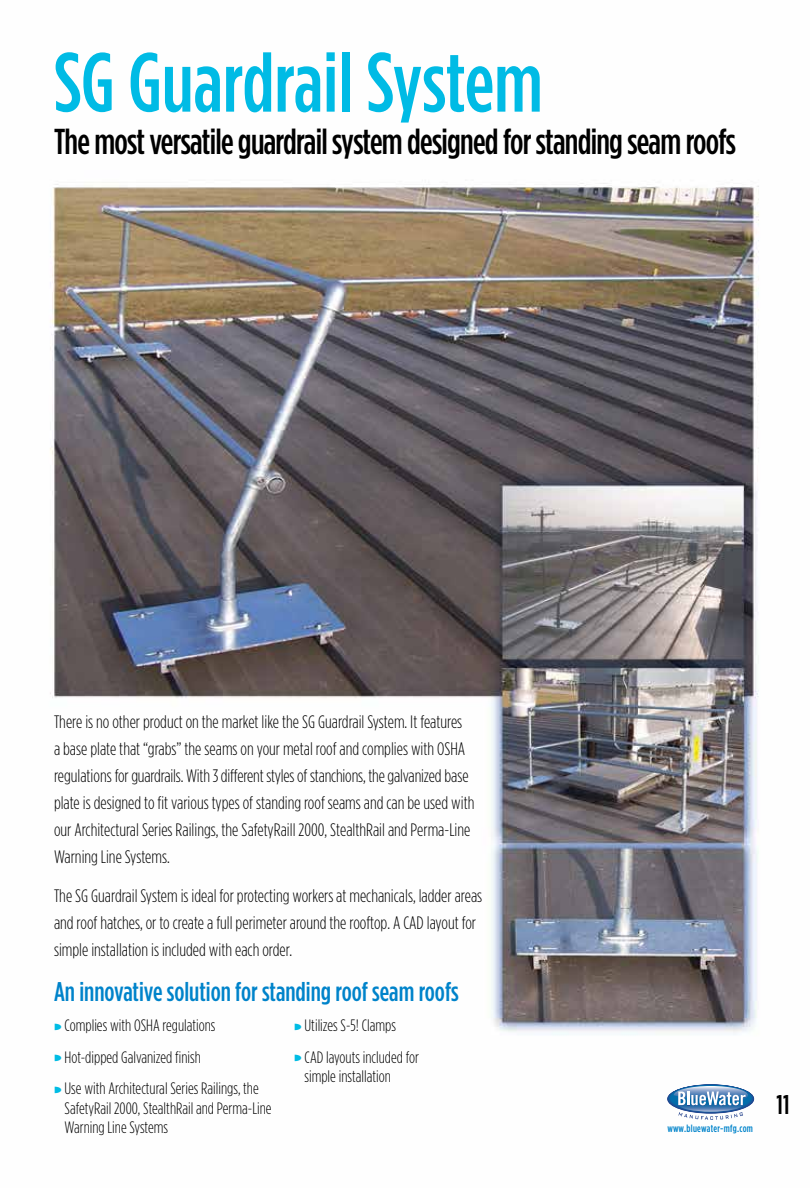
<style>
.page{position:relative;width:810px;height:1188px;background:#fff}
.page>*{position:absolute;margin:0;border:0;box-sizing:border-box;transform-origin:0 0}
.t1{font:500 84px "Gotham Condensed";color:#00bbe5}
.t2{font:500 36px "Gotham Condensed";letter-spacing:-.02em;color:#000}
.t3{font:500 27px "Gotham Condensed";color:#0083ca}
.t4{font:500 27px "Gotham Condensed";color:#000}
.t5{font:300 18px/27px "Gotham Condensed";color:#000}
.t6{font:300 16.5px/31.5px "Gotham Condensed";color:#000}
.t7{font:500 10.5px "Gotham Condensed";letter-spacing:.025em;color:#0083ca}
</style>
<div class="page">
<img style="left:50px;top:182px;width:709px;height:925px">
<svg style="left:667px;top:1084px;width:87px;height:29px"></svg>
<div style="left:670px;top:1085px;width:81px;height:25px;background:#026dab;border-radius:50%"></div>
<svg style="left:674px;top:1086px;width:74px;height:34px"></svg>
<svg style="left:55px;top:1023px;width:6px;height:7px"></svg>
<svg style="left:55px;top:1055px;width:6px;height:6px"></svg>
<svg style="left:55px;top:1086px;width:6px;height:7px"></svg>
<svg style="left:295px;top:1023px;width:6px;height:7px"></svg>
<svg style="left:295px;top:1055px;width:6px;height:6px"></svg>
<h1 class="t1" style="left:54px;top:36px;width:490px">SG Guardrail System</h1>
<h2 class="t2" style="left:54px;top:121px;width:684px">The most versatile guardrail system designed for standing seam roofs</h2>
<p class="t5" style="left:54px;top:708px;width:422px">There is no other product on the market like the SG Guardrail System. It features<br>a base plate that “grabs” the seams on your metal roof and complies with OSHA regulations for guardrails. With 3 different styles of stanchions, the galvanized base plate is designed to fit various types of standing roof seams and can be used with our Architectural Series Railings, the SafetyRaill 2000, StealthRail and Perma-Line Warning Line Systems.</p>
<p class="t5" style="left:54px;top:882px;width:430px">The SG Guardrail System is ideal for protecting workers at mechanicals, ladder areas and roof hatches, or to create a full perimeter around the rooftop. A CAD layout for simple installation is included with each order.</p>
<h3 class="t3" style="left:54px;top:976px;width:406px">An innovative solution for standing roof seam roofs</h3>
<p class="t6" style="left:65px;top:1010px;width:196px">Complies with OSHA regulations<br>Hot-dipped Galvanized finish<br>Use with Architectural Series Railings, the</p>
<p class="t6" style="left:64px;top:1098px;width:209px;line-height:19.5px">SafetyRail 2000, StealthRail and Perma-Line<br>Warning Line Systems</p>
<p class="t6" style="left:305px;top:1010px;width:116px">Utilizes S-5! Clamps<br>CAD layouts included for</p>
<p class="t6" style="left:304px;top:1061px;width:88px">simple installation</p>
<p class="t7" style="left:667px;top:1123px;width:87px">www.bluewater-mfg.com</p>
<h3 class="t4" style="left:777px;top:1090px;width:14px">11</h3>
</div>
